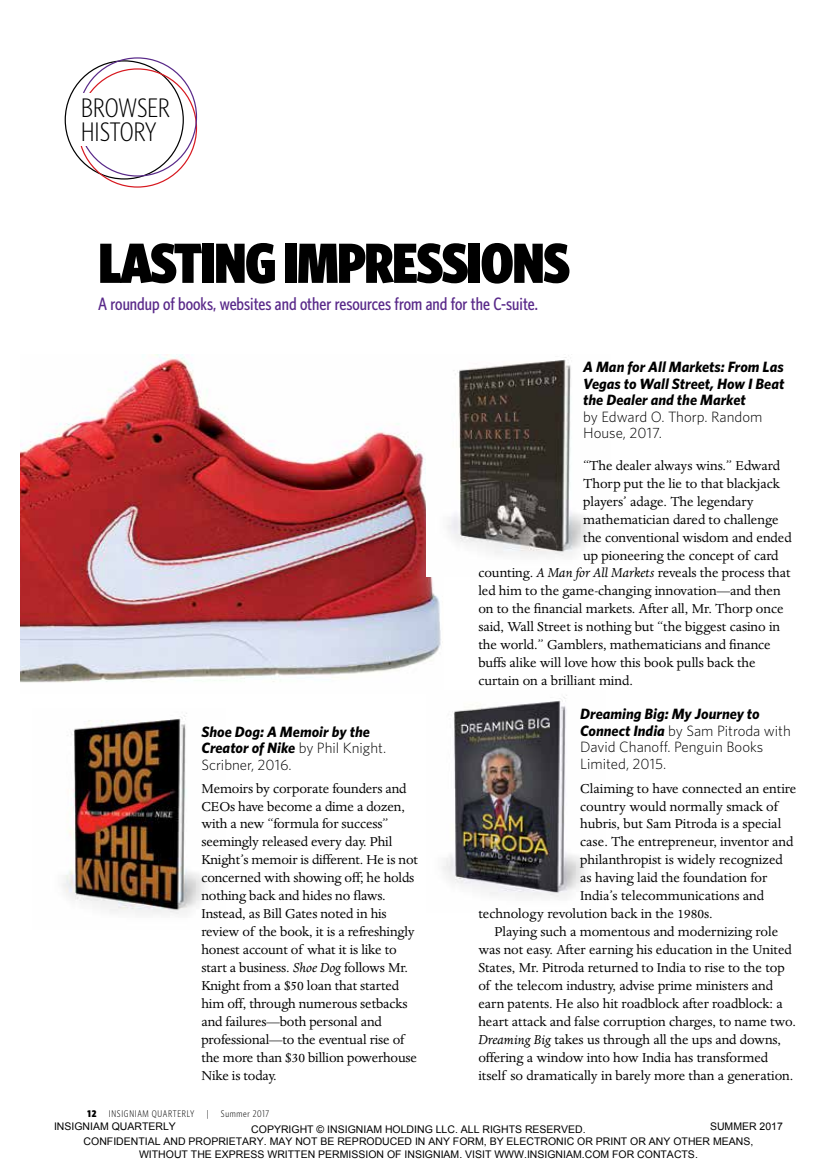
<style>
.page{position:relative;width:837px;height:1175px;background:#fff}
.page>*{position:absolute;margin:0;border:0;box-sizing:border-box;transform-origin:0 0}
.t1{font:900 56.7px "Whitney Condensed";letter-spacing:-.03em;color:#000}
.t2{font:300 26.85px/23.9px "Whitney Condensed";letter-spacing:-.005em;color:#000}
.t3{font:500 17.85px "Whitney Condensed";color:#592989}
.t4{font:15px/17.9px "Dante MT Std";letter-spacing:-.005em;color:#000}
.t5{font:italic 700 15px/16.5px "Whitney";color:#000;text-align:justify}
.t6{font:300 15px/16.5px "Whitney";color:#000}
.t7{font:10.5px/12.6px "Arial";color:#000;text-align:center}
.t8{font:300 9.75px "Whitney Condensed";letter-spacing:.07em;color:#000}
.t9{font:900 9.75px "Whitney Condensed";color:#000}
.s1{font-weight:300;font-style:normal}
.s2{font-style:italic}
.s3{font-weight:700;font-style:italic}
</style>
<div class="page">
<img style="left:20px;top:355px;width:421px;height:328px">
<img style="left:62px;top:713px;width:142px;height:201px">
<img style="left:427px;top:355px;width:162px;height:221px">
<img style="left:442px;top:695px;width:142px;height:202px">
<h2 class="t2" style="left:81px;top:95px;width:90px">BROWSER<br>HISTORY</h2>
<h1 class="t1" style="left:98px;top:230px;width:473px">LASTING IMPRESSIONS</h1>
<p class="t3" style="left:98px;top:293px;width:441px">A roundup of books, websites and other resources from and for the C-suite.</p>
<p class="t5" style="left:201px;top:723px;width:186px;text-align:left">Shoe Dog: A Memoir by the<br>Creator of Nike <span class="s1">by Phil Knight.<br>Scribner, 2016.</span></p>
<p class="t4" style="left:201px;top:779px;width:218px">Memoirs by corporate founders and CEOs have become a dime a dozen, with a new “formula for success” seemingly released every day. Phil Knight’s memoir is different. He is not concerned with showing off; he holds nothing back and hides no flaws.<br>Instead, as Bill Gates noted in his review of the book, it is a refreshingly honest account of what it is like to start a business. <span class="s2">Shoe Dog</span> follows Mr.<br>Knight from a $50 loan that started him off, through numerous setbacks and failures—both personal and professional—to the eventual rise of the more than $30 billion powerhouse Nike is today.</p>
<p class="t9" style="left:88px;top:1108px;width:10px">12</p>
<p class="t8" style="left:109px;top:1108px;width:87px">INSIGNIAM QUARTERLY</p>
<p class="t8" style="left:207px;top:1108px;width:3px">|</p>
<p class="t8" style="left:221px;top:1108px;width:50px">Summer 2017</p>
<p class="t5" style="left:583px;top:358px;width:203px">A Man for All Markets: From Las Vegas to Wall Street, How I Beat the Dealer and the Market</p>
<p class="t6" style="left:583px;top:408px;width:181px">by Edward O. Thorp. Random<br>House, 2017.</p>
<p class="t4" style="left:583px;top:456px;width:199px">“The dealer always wins.” Edward</p>
<p class="t4" style="left:583px;top:474px;width:198px">Thorp put the lie to that blackjack</p>
<p class="t4" style="left:583px;top:492px;width:172px">players’ adage. The legendary</p>
<p class="t4" style="left:583px;top:510px;width:197px">mathematician dared to challenge</p>
<p class="t4" style="left:583px;top:528px;width:210px">the conventional wisdom and ended</p>
<p class="t4" style="left:583px;top:546px;width:197px">up pioneering the concept of card</p>
<p class="t4" style="left:478px;top:564px;width:314px">counting. <span class="s2">A Man for All Markets</span> reveals the process that</p>
<p class="t4" style="left:478px;top:582px;width:304px">led him to the game-changing innovation—and then</p>
<p class="t4" style="left:478px;top:600px;width:307px">on to the financial markets. After all, Mr. Thorp once</p>
<p class="t4" style="left:478px;top:618px;width:303px">said, Wall Street is nothing but “the biggest casino in</p>
<p class="t4" style="left:478px;top:636px;width:294px">the world.” Gamblers, mathematicians and finance</p>
<p class="t4" style="left:478px;top:654px;width:279px">buffs alike will love how this book pulls back the</p>
<p class="t4" style="left:478px;top:671px;width:156px">curtain on a brilliant mind.</p>
<p class="t6" style="left:580px;top:705px;width:212px"><span class="s3">Dreaming Big: My Journey to<br>Connect India</span> by Sam Pitroda with<br>David Chanoff. Penguin Books<br>Limited, 2015.</p>
<p class="t4" style="left:580px;top:779px;width:218px">Claiming to have connected an entire</p>
<p class="t4" style="left:580px;top:797px;width:199px">country would normally smack of</p>
<p class="t4" style="left:580px;top:815px;width:203px">hubris, but Sam Pitroda is a special</p>
<p class="t4" style="left:580px;top:833px;width:215px">case. The entrepreneur, inventor and</p>
<p class="t4" style="left:580px;top:851px;width:204px">philanthropist is widely recognized</p>
<p class="t4" style="left:580px;top:869px;width:189px">as having laid the foundation for</p>
<p class="t4" style="left:580px;top:887px;width:186px">India’s telecommunications and</p>
<p class="t4" style="left:478px;top:904px;width:236px">technology revolution back in the 1980s.</p>
<p class="t4" style="left:494px;top:922px;width:285px">Playing such a momentous and modernizing role</p>
<p class="t4" style="left:478px;top:940px;width:315px">was not easy. After earning his education in the United</p>
<p class="t4" style="left:478px;top:958px;width:308px">States, Mr. Pitroda returned to India to rise to the top</p>
<p class="t4" style="left:478px;top:976px;width:296px">of the telecom industry, advise prime ministers and</p>
<p class="t4" style="left:478px;top:994px;width:306px">earn patents. He also hit roadblock after roadblock: a</p>
<p class="t4" style="left:478px;top:1012px;width:319px">heart attack and false corruption charges, to name two.</p>
<p class="t4" style="left:478px;top:1030px;width:304px"><span class="s2">Dreaming Big</span> takes us through all the ups and downs,</p>
<p class="t4" style="left:478px;top:1048px;width:291px">offering a window into how India has transformed</p>
<p class="t4" style="left:478px;top:1066px;width:317px">itself so dramatically in barely more than a generation.</p>
<p class="t7" style="left:54px;top:1120px;width:123px">INSIGNIAM QUARTERLY</p>
<p class="t7" style="left:710px;top:1120px;width:74px">SUMMER 2017</p>
<p class="t7" style="left:84px;top:1122px;width:671px">COPYRIGHT © INSIGNIAM HOLDING LLC. ALL RIGHTS RESERVED.<br>CONFIDENTIAL AND PROPRIETARY. MAY NOT BE REPRODUCED IN ANY FORM, BY ELECTRONIC OR PRINT OR ANY OTHER MEANS,<br>WITHOUT THE EXPRESS WRITTEN PERMISSION OF INSIGNIAM. VISIT WWW.INSIGNIAM.COM FOR CONTACTS.</p>
</div>
